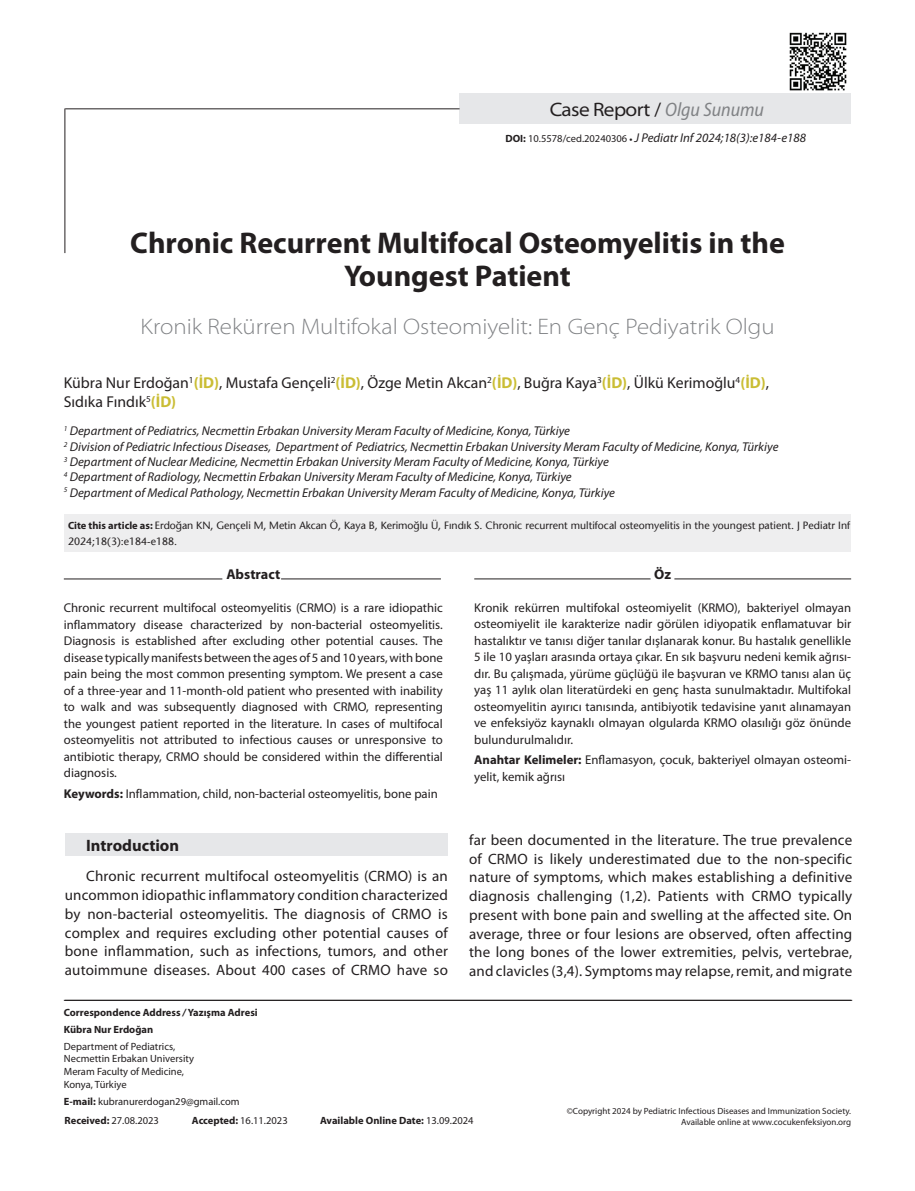
<style>
.page{position:relative;width:915px;height:1191px;background:#fff}
.page>*{position:absolute;margin:0;border:0;box-sizing:border-box;transform-origin:0 0}
.t1{font:700 30px/33px "Myriad Pro";color:#231f20;text-align:center}
.t2{font:300 semi-expanded 22.5px "Myriad Pro";color:#808285}
.t3{font:semi-expanded 19.5px "Myriad Pro";letter-spacing:-.03em;color:#231f20}
.t4{font:700 16.5px "Myriad Pro";color:#231f20}
.t5{font:15.75px/18.9px "Myriad Pro";color:#231f20}
.t6{font:15px/18.8px "Myriad Pro";letter-spacing:.01em;color:#231f20;text-align:justify}
.t7{font:700 14.25px "Myriad Pro";color:#231f20}
.t8{font:12.75px/16.5px "Myriad Pro";color:#231f20;text-align:justify}
.t9{font:italic 12.75px/15.3px "Myriad Pro";color:#231f20}
.t10{font:500 10.5px/15.8px "Stone Sans Std";color:#231f20}
.t11{font:10.5px/12.6px "Myriad Pro";color:#231f20}
.t12{font:700 10.5px/16.8px "Myriad Pro";color:#231f20}
.t13{font:9px "Myriad Pro";color:#231f20}
.s1{font-stretch:normal}
.s2{font-style:italic;font-stretch:semi-condensed;color:#808285}
.s3{font-weight:700;font-style:normal;font-size:10.5px}
.s4{font-style:normal;font-size:10.5px}
.s5{font-weight:700;font-style:normal;font-size:9px}
.s6{font-weight:700;color:#cabd34}
.s7{font-family:"Myriad Pro";font-weight:700}
.s8{font-weight:700}
.s9{font-style:italic}
.s10{font-weight:400}
</style>
<div class="page">
<img style="left:789px;top:32px;width:58px;height:59px">
<hr style="left:64px;top:1000px;width:786px;height:1px;background:#231f20">
<div style="left:459px;top:94px;width:391px;height:30px;background:#e6e7e9"></div>
<hr style="left:64px;top:108px;width:1px;height:145px;background:#231f20">
<hr style="left:65px;top:108px;width:394px;height:1px;background:#231f20">
<hr style="left:65px;top:1000px;width:786px;height:1px;background:#231f20">
<div style="left:64px;top:514px;width:786px;height:38px;background:#eeeeef"></div>
<hr style="left:474px;top:578px;width:176px;height:1px;background:#231f20">
<hr style="left:674px;top:578px;width:176px;height:1px;background:#231f20">
<hr style="left:64px;top:578px;width:158px;height:1px;background:#231f20">
<hr style="left:281px;top:578px;width:160px;height:1px;background:#231f20">
<div style="left:65px;top:833px;width:382px;height:23px;background:#e6e7e9"></div>
<h3 class="t3" style="left:549px;top:99px;width:216px">Case Report <span class="s1">/</span> <span class="s2">Olgu Sunumu</span></h3>
<p class="t9" style="left:505px;top:131px;width:302px"><span class="s3">DOI:</span> <span class="s4">10.5578/ced.20240306</span> <span class="s5">•</span> J Pediatr Inf 2024;18(3):e184-e188</p>
<h1 class="t1" style="left:130px;top:226px;width:656px">Chronic Recurrent Multifocal Osteomyelitis in the<br>Youngest Patient</h1>
<h2 class="t2" style="left:140px;top:314px;width:635px">Kronik Rekürren Multifokal Osteomiyelit: En Genç Pediyatrik Olgu</h2>
<p class="t5" style="left:64px;top:374px;width:706px">Kübra Nur Erdoğan<sup>1</sup><span class="s6">(İD)</span>, Mustafa Gençeli<sup>2</sup><span class="s6">(İD)</span>, Özge Metin Akcan<sup>2</sup><span class="s6">(İD)</span>, Buğra Kaya<sup>3</sup><span class="s6">(İD)</span>, Ülkü Kerimoğlu<sup>4</sup><span class="s6">(İD)</span>,<br>Sıdıka Fındık<sup>5</sup><span class="s6">(İD)</span></p>
<p class="t9" style="left:64px;top:424px;width:715px"><sup>1</sup> Department of Pediatrics, Necmettin Erbakan University Meram Faculty of Medicine, Konya, Türkiye<br><sup>2</sup> Division of Pediatric Infectious Diseases, Department of Pediatrics, Necmettin Erbakan University Meram Faculty of Medicine, Konya, Türkiye <sup>3</sup> Department of Nuclear Medicine, Necmettin Erbakan University Meram Faculty of Medicine, Konya, Türkiye<br><sup>4</sup> Department of Radiology, Necmettin Erbakan University Meram Faculty of Medicine, Konya, Türkiye<br><sup>5</sup> Department of Medical Pathology, Necmettin Erbakan University Meram Faculty of Medicine, Konya, Türkiye</p>
<p class="t10" style="left:68px;top:518px;width:783px"><span class="s7">Cite this article as:</span> Erdoğan KN, Gençeli M, Metin Akcan Ö, Kaya B, Kerimoğlu Ü, Fındık S. Chronic recurrent multifocal osteomyelitis in the youngest patient. J Pediatr Inf<br>2024;18(3):e184-e188.</p>
<p class="t7" style="left:226px;top:566px;width:55px">Abstract</p>
<p class="t8" style="left:64px;top:600px;width:380px">Chronic recurrent multifocal osteomyelitis (CRMO) is a rare idiopathic inflammatory disease characterized by non-bacterial osteomyelitis.<br>Diagnosis is established after excluding other potential causes. The disease typically manifests between the ages of 5 and 10 years, with bone pain being the most common presenting symptom. We present a case of a three-year and 11-month-old patient who presented with inability to walk and was subsequently diagnosed with CRMO, representing the youngest patient reported in the literature. In cases of multifocal osteomyelitis not attributed to infectious causes or unresponsive to antibiotic therapy, CRMO should be considered within the differential diagnosis.</p>
<p class="t8" style="left:64px;top:786px;width:375px"><span class="s8">Keywords:</span> Inflammation, child, non-bacterial osteomyelitis, bone pain</p>
<p class="t4" style="left:86px;top:836px;width:94px">Introduction</p>
<p class="t6" style="left:65px;top:867px;width:384px;text-indent:21px">Chronic recurrent multifocal osteomyelitis (CRMO) is an uncommon idiopathic inflammatory condition characterized by non-bacterial osteomyelitis. The diagnosis of CRMO is complex and requires excluding other potential causes of bone inflammation, such as infections, tumors, and other autoimmune diseases. About 400 cases of CRMO have so</p>
<p class="t7" style="left:654px;top:566px;width:18px">Öz</p>
<p class="t8" style="left:474px;top:599px;width:378px">Kronik rekürren multifokal osteomiyelit (KRMO), bakteriyel olmayan osteomiyelit ile karakterize nadir görülen idiyopatik enflamatuvar bir hastalıktır ve tanısı diğer tanılar dışlanarak konur. Bu hastalık genellikle 5 ile 10 yaşları arasında ortaya çıkar. En sık başvuru nedeni kemik ağrısı&shy;dır. Bu çalışmada, yürüme güçlüğü ile başvuran ve KRMO tanısı alan üç yaş 11 aylık olan literatürdeki en genç hasta sunulmaktadır. Multifokal osteomyelitin ayırıcı tanısında, antibiyotik tedavisine yanıt alınamayan ve enfeksiyöz kaynaklı olmayan olgularda KRMO olasılığı göz önünde bulundurulmalıdır.</p>
<p class="t8" style="left:474px;top:752px;width:378px"><span class="s8">Anahtar Kelimeler:</span> Enflamasyon, çocuk, bakteriyel olmayan osteomi&shy;yelit, kemik ağrısı</p>
<p class="t6" style="left:469px;top:831px;width:384px">far been documented in the literature. The true prevalence of CRMO is likely underestimated due to the non-specific nature of symptoms, which makes establishing a definitive diagnosis challenging (1,2). Patients with CRMO typically present with bone pain and swelling at the affected site. On average, three or four lesions are observed, often affecting the long bones of the lower extremities, pelvis, vertebrae, and clavicles (3,4). Symptoms may relapse, remit, and migrate</p>
<p class="t12" style="left:64px;top:1004px;width:195px">Correspondence Address <span class="s9">/</span> Yazışma Adresi<br>Kübra Nur Erdoğan</p>
<p class="t11" style="left:64px;top:1040px;width:132px">Department of Pediatrics,<br>Necmettin Erbakan University<br>Meram Faculty of Medicine,<br>Konya, Türkiye</p>
<p class="t11" style="left:64px;top:1094px;width:177px"><span class="s8">E-mail:</span> kubranurerdogan29@gmail.com</p>
<p class="t13" style="left:566px;top:1106px;width:286px">©Copyright 2024 by Pediatric Infectious Diseases and Immunization Society.</p>
<p class="t11" style="left:65px;top:1114px;width:96px"><span class="s8">Received:</span> 27.08.2023</p>
<p class="t11" style="left:192px;top:1114px;width:97px"><span class="s8">Accepted:</span> 16.11.2023</p>
<p class="t12" style="left:320px;top:1112px;width:155px">Available Online Date: <span class="s10">13.09.2024</span></p>
<p class="t13" style="left:681px;top:1117px;width:171px">Available online at www.cocukenfeksiyon.org</p>
</div>
